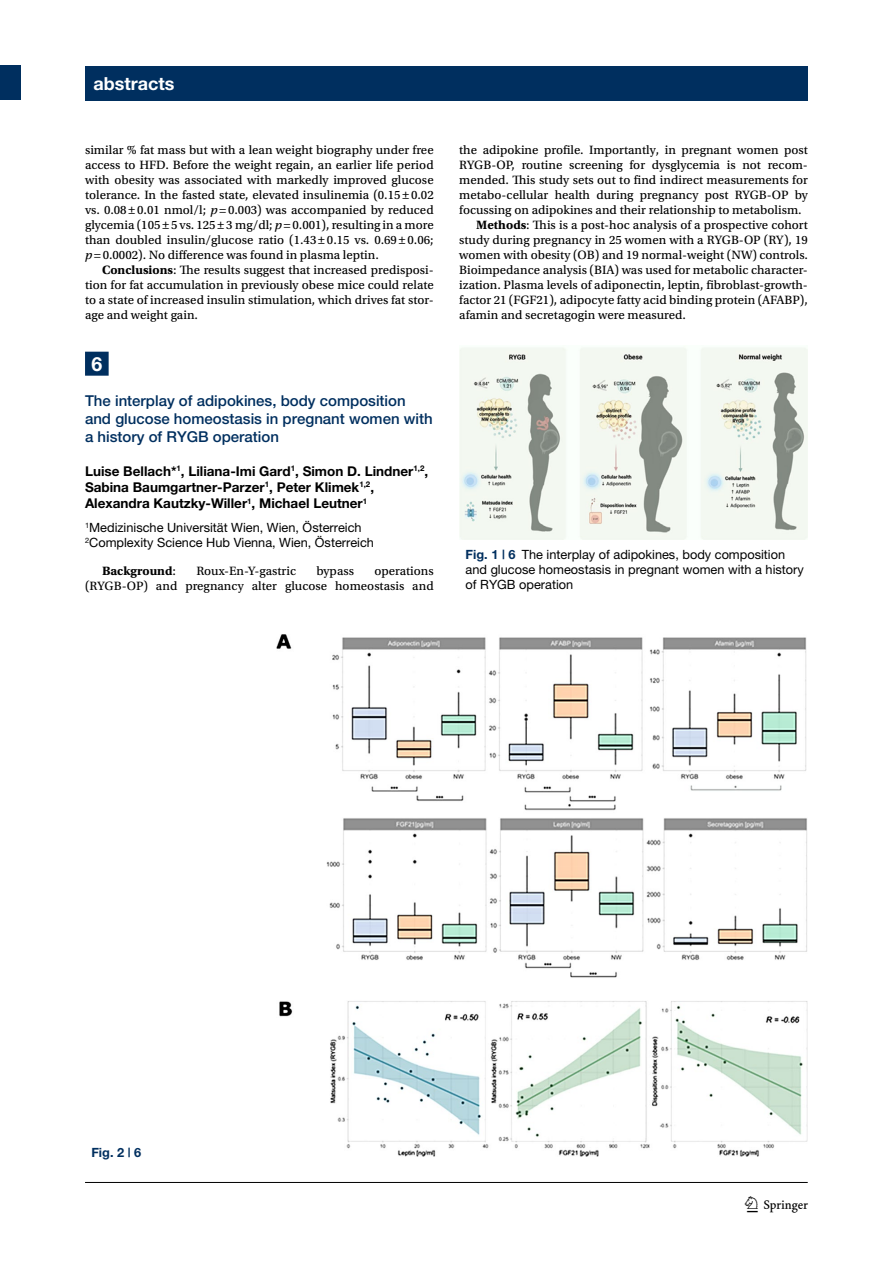
<style>
.page{position:relative;width:893px;height:1263px;background:#fff}
.page>*{position:absolute;margin:0;border:0;box-sizing:border-box;transform-origin:0 0}
.t1{font:22.5px "Springnew";color:#000}
.t2{font:700 19.5px "Helvetica Neue";color:#fff}
.t3{font:700 18px "Helvetica Neue";color:#fff}
.t4{font:15px/18px "Helvetica Neue Medium 2";color:#002f5f}
.t5{font:700 13.5px/16.2px "Helvetica Neue";color:#000}
.t6{font:12.75px/15px "Utopia Std Capt";color:#000;text-align:justify}
.t7{font:12.75px/15px "Helvetica Neue";color:#000}
.t8{font:12.75px "Utopia Std Bold Capt";color:#000}
.t9{font:700 12.75px "Helvetica Neue";color:#002f5f}
.s1{font-family:"Utopia Std Capt It"}
.s2{font-family:"Utopia Std Bold Capt"}
.s3{font-family:"Utopia Std Capt"}
.s4{font-weight:700;color:#002f5f}
</style>
<div class="page">
<div style="left:85px;top:66px;width:723px;height:34px;background:#002f5f"></div>
<div style="left:0;top:66px;width:21px;height:34px;background:#002f5f"></div>
<hr style="left:85px;top:1182px;width:723px;height:1px;background:#000">
<div style="left:85px;top:352px;width:24px;height:24px;background:#002f5f"></div>
<img style="left:459px;top:347px;width:349px;height:192px">
<img style="left:276px;top:635px;width:532px;height:522px">
<h3 class="t3" style="left:94px;top:73px;width:82px">abstracts</h3>
<p class="t6" style="left:85px;top:143px;width:350px">similar % fat mass but with a lean weight biography under free access to HFD. Before the weight regain, an earlier life period with obesity was associated with markedly improved glucose tolerance. In the fasted state, elevated insulinemia (0.15±0.02 vs. 0.08±0.01 nmol/l; <span class="s1">p</span>=0.003) was accompanied by reduced glycemia (105±5 vs. 125±3 mg/dl; <span class="s1">p</span>=0.001), resulting in a more than doubled insulin/glucose ratio (1.43±0.15 vs. 0.69±0.06; <span class="s1">p</span>=0.0002). No difference was found in plasma leptin.</p>
<p class="t6" style="left:85px;top:263px;width:350px;text-indent:17px"><span class="s2">Conclusions</span>: The results suggest that increased predisposi&shy;tion for fat accumulation in previously obese mice could relate to a state of increased insulin stimulation, which drives fat stor&shy;age and weight gain.</p>
<h2 class="t2" style="left:91px;top:352px;width:12px">6</h2>
<p class="t4" style="left:85px;top:392px;width:349px">The interplay of adipokines, body composition and glucose homeostasis in pregnant women with a history of RYGB operation</p>
<p class="t5" style="left:85px;top:462px;width:345px">Luise Bellach*<sup>1</sup>, Liliana-Imi Gard<sup>1</sup>, Simon D. Lindner<sup>1,2</sup>,<br>Sabina Baumgartner-Parzer<sup>1</sup>, Peter Klimek<sup>1,2</sup>,<br>Alexandra Kautzky-Willer<sup>1</sup>, Michael Leutner<sup>1</sup></p>
<p class="t7" style="left:85px;top:519px;width:290px"><sup>1</sup>Medizinische Universität Wien, Wien, Österreich<br><sup>2</sup>Complexity Science Hub Vienna, Wien, Österreich</p>
<p class="t8" style="left:102px;top:563px;width:76px">Background<span class="s3">:</span></p>
<p class="t6" style="left:196px;top:563px;width:101px">Roux-En-Y-gastric</p>
<p class="t6" style="left:316px;top:563px;width:39px">bypass</p>
<p class="t6" style="left:85px;top:563px;width:350px;text-align:right">operations<br>(RYGB-OP) and pregnancy alter glucose homeostasis and</p>
<p class="t6" style="left:459px;top:143px;width:350px">the adipokine profile. Importantly, in pregnant women post</p>
<p class="t6" style="left:459px;top:158px;width:350px">RYGB-OP, routine screening for dysglycemia is not recom-</p>
<p class="t6" style="left:459px;top:173px;width:350px">mended. This study sets out to find indirect measurements for</p>
<p class="t6" style="left:459px;top:188px;width:350px">metabo-cellular health during pregnancy post RYGB-OP by</p>
<p class="t6" style="left:459px;top:203px;width:344px">focussing on adipokines and their relationship to metabolism.</p>
<p class="t6" style="left:476px;top:218px;width:333px"><span class="s2">Methods</span>: This is a post-hoc analysis of a prospective cohort</p>
<p class="t6" style="left:459px;top:233px;width:350px">study during pregnancy in 25 women with a RYGB-OP (RY), 19</p>
<p class="t6" style="left:459px;top:248px;width:350px">women with obesity (OB) and 19 normal-weight (NW) controls.</p>
<p class="t6" style="left:459px;top:263px;width:350px">Bioimpedance analysis (BIA) was used for metabolic character-</p>
<p class="t6" style="left:459px;top:278px;width:350px">ization. Plasma levels of adiponectin, leptin, fibroblast-growth-</p>
<p class="t6" style="left:459px;top:293px;width:350px">factor 21 (FGF21), adipocyte fatty acid binding protein (AFABP),</p>
<p class="t6" style="left:459px;top:308px;width:228px">afamin and secretagogin were measured.</p>
<p class="t7" style="left:466px;top:546px;width:340px"><span class="s4">Fig. 1 | 6</span> The interplay of adipokines, body composition and glucose homeostasis in pregnant women with a history of RYGB operation</p>
<p class="t9" style="left:91px;top:1144px;width:51px">Fig. 2 | 6</p>
<h1 class="t1" style="left:747px;top:1196px;width:63px">1 3</h1>
</div>
